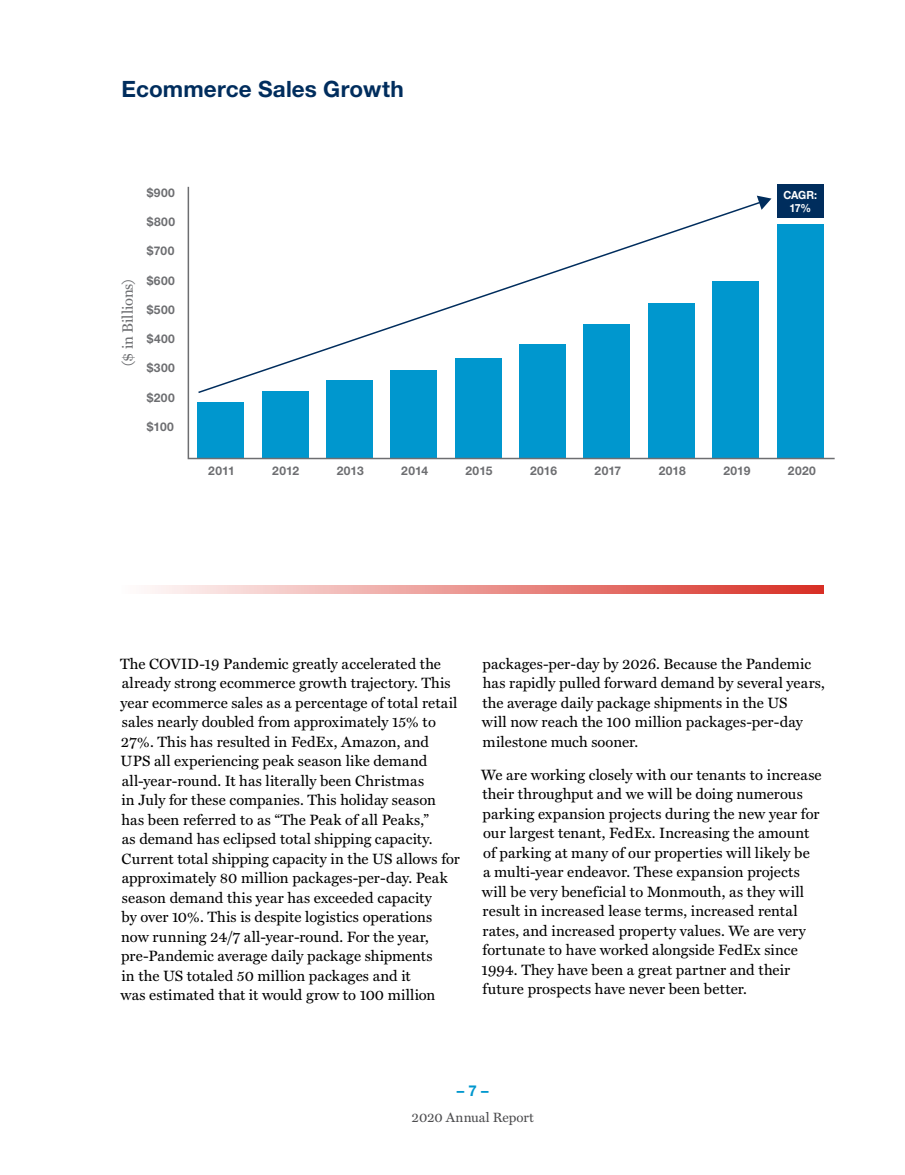
<style>
.page{position:relative;width:905px;height:1175px;background:#fff}
.page>*{position:absolute;margin:0;border:0;box-sizing:border-box;transform-origin:0 0}
.t1{font:700 22.5px "Helvetica Neue LT Std";letter-spacing:.005em;color:#002d5d}
.t2{font:15px/19.5px "Miller Text";letter-spacing:.005em;color:#000}
.t3{font:15px "Miller Text";color:#6d6e71}
.t4{font:700 15px "Helvetica Neue LT Std";color:#0097ce}
.t5{font:13.5px "Miller Text";color:#4d4d4f}
.t6{font:700 12px "Helvetica Neue LT Std";letter-spacing:.035em;color:#6d6e71}
.t7{font:700 11.25px/13.5px "Helvetica Neue LT Std";letter-spacing:-.025em;color:#fff;text-align:center;scale:.95 1}
</style>
<div class="page">
<svg style="left:187px;top:185px;width:648px;height:275px"></svg>
<div style="left:776px;top:185px;width:47px;height:33px;background:#002d5d"></div>
<svg style="left:197px;top:200px;width:566px;height:194px"></svg>
<svg style="left:756px;top:196px;width:15px;height:14px"></svg>
<svg style="left:150px;top:585px;width:674px;height:9px;background:#ea918c"></svg>
<h1 class="t1" style="left:122px;top:75px;width:283px">Ecommerce Sales Growth</h1>
<p class="t6" style="left:147px;top:185px;width:30px">$900</p>
<p class="t6" style="left:147px;top:214px;width:30px">$800</p>
<p class="t3" style="left:119px;top:366px;width:88px;rotate:-90deg">($ in Billions)</p>
<p class="t6" style="left:147px;top:244px;width:29px">$700</p>
<p class="t6" style="left:147px;top:273px;width:30px">$600</p>
<p class="t6" style="left:147px;top:302px;width:30px">$500</p>
<p class="t6" style="left:147px;top:331px;width:30px">$400</p>
<p class="t6" style="left:147px;top:361px;width:30px">$300</p>
<p class="t6" style="left:147px;top:390px;width:30px">$200</p>
<p class="t6" style="left:147px;top:419px;width:29px">$100</p>
<p class="t7" style="left:783px;top:187px;width:37px">CAGR:<br>17%</p>
<p class="t6" style="left:465px;top:463px;width:28px">2015</p>
<p class="t6" style="left:530px;top:463px;width:29px">2016</p>
<p class="t6" style="left:594px;top:463px;width:28px">2017</p>
<p class="t6" style="left:658px;top:463px;width:29px">2018</p>
<p class="t6" style="left:723px;top:463px;width:29px">2019</p>
<p class="t6" style="left:208px;top:463px;width:28px">2011</p>
<p class="t6" style="left:272px;top:463px;width:28px">2012</p>
<p class="t6" style="left:337px;top:463px;width:28px">2013</p>
<p class="t6" style="left:401px;top:463px;width:28px">2014</p>
<p class="t6" style="left:787px;top:463px;width:29px">2020</p>
<p class="t2" style="left:120px;top:654px;width:341px">The COVID-19 Pandemic greatly accelerated the already strong ecommerce growth trajectory. This year ecommerce sales as a percentage of total retail sales nearly doubled from approximately 15% to 27%. This has resulted in FedEx, Amazon, and UPS all experiencing peak season like demand all-year-round. It has literally been Christmas<br>in July for these companies. This holiday season has been referred to as “The Peak of all Peaks,”<br>as demand has eclipsed total shipping capacity.<br>Current total shipping capacity in the US allows for approximately 80 million packages-per-day. Peak season demand this year has exceeded capacity<br>by over 10%. This is despite logistics operations now running 24/7 all-year-round. For the year, pre-Pandemic average daily package shipments<br>in the US totaled 50 million packages and it<br>was estimated that it would grow to 100 million</p>
<p class="t2" style="left:481px;top:654px;width:344px">packages-per-day by 2026. Because the Pandemic has rapidly pulled forward demand by several years, the average daily package shipments in the US<br>will now reach the 100 million packages-per-day milestone much sooner.</p>
<p class="t2" style="left:481px;top:765px;width:342px">We are working closely with our tenants to increase their throughput and we will be doing numerous parking expansion projects during the new year for our largest tenant, FedEx. Increasing the amount of parking at many of our properties will likely be<br>a multi-year endeavor. These expansion projects will be very beneficial to Monmouth, as they will result in increased lease terms, increased rental rates, and increased property values. We are very fortunate to have worked alongside FedEx since 1994. They have been a great partner and their future prospects have never been better.</p>
<p class="t4" style="left:457px;top:1081px;width:33px">– 7 –</p>
<p class="t5" style="left:411px;top:1109px;width:124px">2020 Annual Report</p>
</div>
